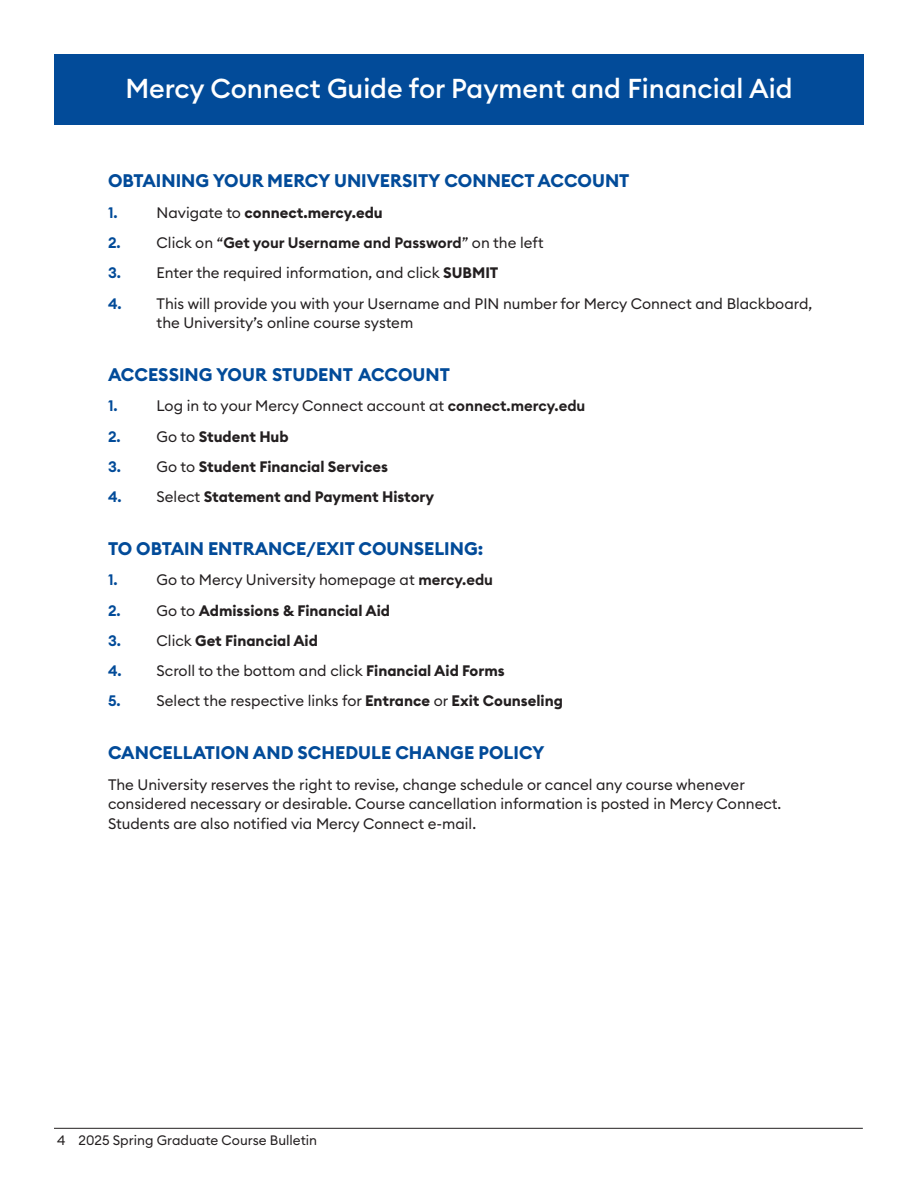
<style>
.page{position:relative;width:918px;height:1188px;background:#fff}
.page>*{position:absolute;margin:0;border:0;box-sizing:border-box;transform-origin:0 0}
.t1{font:500 27px "Euclid Circular B";color:#fff}
.t2{font:700 18px "Euclid Circular B";color:#024b99}
.t3{font:15px/19.5px "Euclid Circular B";color:#231f20}
.t4{font:700 15px "Euclid Circular B";color:#231f20}
.t5{font:600 15px "Euclid Circular B";color:#231f20}
.t6{font:600 15px "Euclid Circular B";color:#024b99}
.t7{font:13.5px "Euclid Circular B";color:#231f20}
.s1{font-weight:400}
.s2{color:#024b99}
.s3{font-weight:600;color:#024b99}
.s4{font-weight:700}
.s5{font-weight:600}
</style>
<div class="page">
<hr style="left:54px;top:1128px;width:809px;height:1px;background:#231f20">
<div style="left:54px;top:54px;width:810px;height:70px;background:#024b99"></div>
<h1 class="t1" style="left:125px;top:71px;width:669px">Mercy Connect Guide for Payment and Financial Aid</h1>
<p class="t2" style="left:108px;top:169px;width:523px">OBTAINING YOUR MERCY UNIVERSITY CONNECT ACCOUNT</p>
<p class="t6" style="left:108px;top:203px;width:11px">1.</p>
<p class="t4" style="left:157px;top:203px;width:228px"><span class="s1">Navigate to</span> connect.mercy.edu</p>
<p class="t5" style="left:108px;top:233px;width:437px"><span class="s2">2.</span> <span class="s1">Click on “</span>Get your Username and Password<span class="s1">” on the left</span></p>
<p class="t3" style="left:108px;top:263px;width:392px"><span class="s3">3.</span> Enter the required information, and click <span class="s4">SUBMIT</span></p>
<p class="t3" style="left:157px;top:293px;width:657px;text-indent:-49px"><span class="s3">4.</span> This will provide you with your Username and PIN number for Mercy Connect and Blackboard, the University’s online course system</p>
<p class="t2" style="left:108px;top:363px;width:344px">ACCESSING YOUR STUDENT ACCOUNT</p>
<p class="t6" style="left:108px;top:396px;width:11px">1.</p>
<p class="t3" style="left:157px;top:396px;width:430px">Log in to your Mercy Connect account at <span class="s5">connect.mercy.edu</span></p>
<p class="t4" style="left:108px;top:427px;width:182px"><span class="s3">2.</span> <span class="s1">Go to</span> Student Hub</p>
<p class="t4" style="left:108px;top:457px;width:281px"><span class="s3">3.</span> <span class="s1">Go to</span> Student Financial Services</p>
<p class="t4" style="left:108px;top:487px;width:328px"><span class="s3">4.</span> <span class="s1">Select</span> Statement and Payment History</p>
<p class="t2" style="left:108px;top:537px;width:377px">TO OBTAIN ENTRANCE/EXIT COUNSELING:</p>
<p class="t6" style="left:108px;top:570px;width:11px">1.</p>
<p class="t3" style="left:157px;top:570px;width:338px">Go to Mercy University homepage at <span class="s5">mercy.edu</span></p>
<p class="t4" style="left:108px;top:601px;width:284px"><span class="s3">2.</span> <span class="s1">Go to</span> Admissions &amp; Financial Aid</p>
<p class="t4" style="left:108px;top:631px;width:211px"><span class="s3">3.</span> <span class="s1">Click</span> Get Financial Aid</p>
<p class="t3" style="left:108px;top:661px;width:398px"><span class="s3">4.</span> Scroll to the bottom and click <span class="s4">Financial Aid Forms</span></p>
<p class="t3" style="left:108px;top:691px;width:456px"><span class="s3">5.</span> Select the respective links for <span class="s4">Entrance</span> or <span class="s4">Exit Counseling</span></p>
<p class="t2" style="left:108px;top:741px;width:438px">CANCELLATION AND SCHEDULE CHANGE POLICY</p>
<p class="t3" style="left:108px;top:774px;width:675px">The University reserves the right to revise, change schedule or cancel any course whenever considered necessary or desirable. Course cancellation information is posted in Mercy Connect.<br>Students are also notified via Mercy Connect e-mail.</p>
<p class="t7" style="left:57px;top:1131px;width:262px">4 2025 Spring Graduate Course Bulletin</p>
</div>
